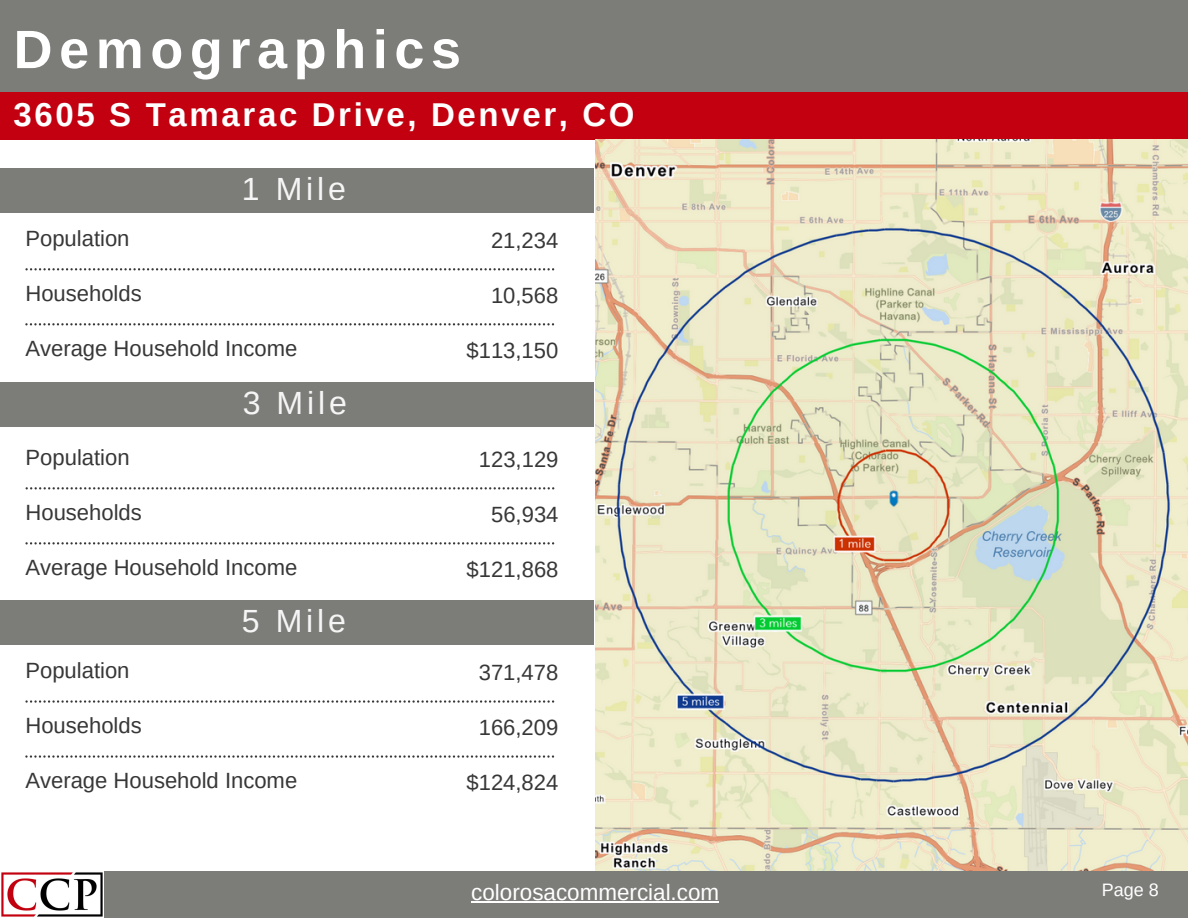
<style>
.page{position:relative;width:1188px;height:918px;background:#fff}
.page>*{position:absolute;margin:0;border:0;box-sizing:border-box;transform-origin:0 0}
.t1{font:700 54px "Arimo";letter-spacing:.12em;color:#fff}
.t2{font:700 33px "Arimo";letter-spacing:.08em;color:#fff}
.t3{font:32.1px "Arimo";letter-spacing:.12em;color:#fff}
.t4{font:22.35px "Arimo";color:#fff}
.t5{font:22.05px "Arimo";color:#373737}
.t6{font:18px "Arimo";color:#fff}
</style>
<div class="page">
<div style="left:0;top:871px;width:1188px;height:47px;background:#7c7c79"></div>
<svg style="left:25px;top:268px;width:529px;height:2px"></svg>
<svg style="left:25px;top:323px;width:529px;height:2px"></svg>
<div style="left:0;top:168px;width:594px;height:44px;background:#7c7c79"></div>
<svg style="left:26px;top:487px;width:528px;height:2px"></svg>
<svg style="left:25px;top:542px;width:529px;height:2px"></svg>
<div style="left:1px;top:383px;width:593px;height:44px;background:#7c7c79"></div>
<svg style="left:25px;top:700px;width:529px;height:3px"></svg>
<svg style="left:25px;top:755px;width:529px;height:3px"></svg>
<div style="left:0;top:601px;width:594px;height:44px;background:#7c7c79"></div>
<div style="left:0;top:0;width:1188px;height:126px;background:#7c7c79"></div>
<div style="left:0;top:92px;width:1188px;height:47px;background:#c20010"></div>
<img style="left:0;top:871px;width:104px;height:47px">
<img style="left:595px;top:139px;width:593px;height:732px">
<hr style="left:471px;top:902px;width:248px;height:1px;background:#fff">
<h1 class="t1" style="left:14px;top:19px;width:449px">Demographics</h1>
<h2 class="t2" style="left:14px;top:96px;width:623px">3605 S Tamarac Drive, Denver, CO</h2>
<h3 class="t3" style="left:241px;top:170px;width:106px">1 Mile</h3>
<p class="t5" style="left:25px;top:226px;width:106px">Population</p>
<p class="t5" style="left:25px;top:281px;width:118px">Households</p>
<p class="t5" style="left:25px;top:336px;width:273px">Average Household Income</p>
<h3 class="t3" style="left:242px;top:385px;width:106px">3 Mile</h3>
<p class="t5" style="left:26px;top:445px;width:106px">Population</p>
<p class="t5" style="left:26px;top:500px;width:118px">Households</p>
<p class="t5" style="left:26px;top:555px;width:273px">Average Household Income</p>
<h3 class="t3" style="left:241px;top:603px;width:106px">5 Mile</h3>
<p class="t5" style="left:25px;top:658px;width:106px">Population</p>
<p class="t5" style="left:25px;top:713px;width:118px">Households</p>
<p class="t5" style="left:25px;top:768px;width:273px">Average Household Income</p>
<p class="t5" style="left:491px;top:228px;width:69px">21,234</p>
<p class="t5" style="left:491px;top:283px;width:69px">10,568</p>
<p class="t5" style="left:467px;top:338px;width:93px">$113,150</p>
<p class="t5" style="left:479px;top:447px;width:81px">123,129</p>
<p class="t5" style="left:491px;top:502px;width:69px">56,934</p>
<p class="t5" style="left:467px;top:557px;width:93px">$121,868</p>
<p class="t5" style="left:479px;top:660px;width:81px">371,478</p>
<p class="t5" style="left:479px;top:715px;width:81px">166,209</p>
<p class="t5" style="left:467px;top:770px;width:93px">$124,824</p>
<p class="t4" style="left:471px;top:880px;width:249px">colorosacommercial.com</p>
<p class="t6" style="left:1102px;top:880px;width:59px">Page 8</p>
</div>
